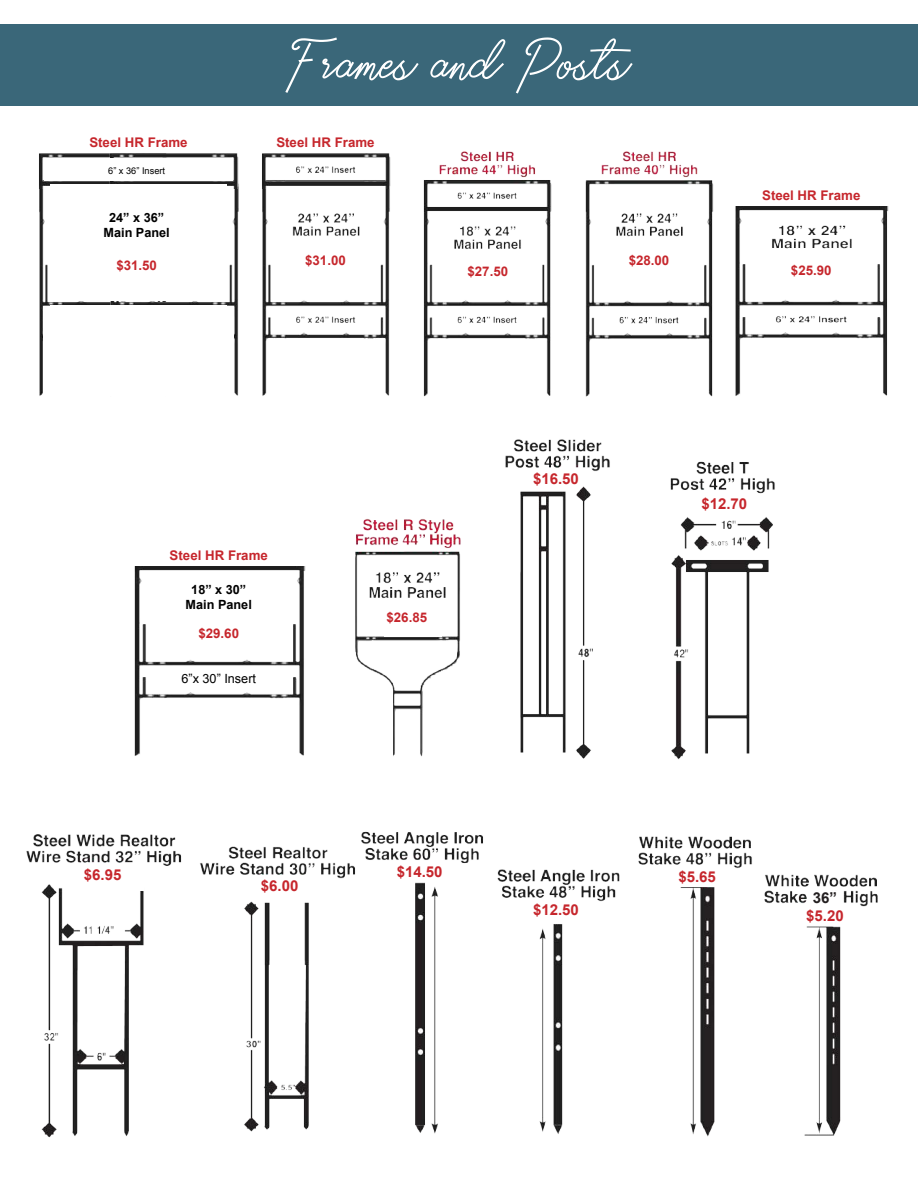
<style>
.page{position:relative;width:918px;height:1188px;background:#fff}
.page>*{position:absolute;margin:0;border:0;box-sizing:border-box;transform-origin:0 0}
.t1{font:65.25px "Baltism";color:#fff}
.t2{font:700 15px "Arial";color:#c6262c}
.t3{font:700 15px "Arial";color:#231f20}
.t4{font:700 13.35px "Arial";color:#c6262c}
.t5{font:700 12.75px/15.1px "Arial";color:#000;text-align:center}
.t6{font:12.75px "Arial";color:#000}
.t7{font:9.15px "Arial";color:#000}
</style>
<div class="page">
<div style="left:0;top:24px;width:918px;height:81px;background:#3a6779"></div>
<img style="left:26px;top:834px;width:156px;height:304px">
<img style="left:371px;top:832px;width:112px;height:302px">
<img style="left:497px;top:869px;width:123px;height:265px">
<img style="left:638px;top:836px;width:114px;height:301px">
<img style="left:764px;top:874px;width:114px;height:262px">
<img style="left:200px;top:831px;width:171px;height:301px">
<img style="left:423px;top:152px;width:291px;height:245px">
<img style="left:262px;top:188px;width:128px;height:208px">
<img style="left:262px;top:153px;width:129px;height:35px">
<img style="left:39px;top:188px;width:62px;height:208px">
<img style="left:39px;top:153px;width:69px;height:35px">
<img style="left:101px;top:181px;width:138px;height:215px">
<img style="left:108px;top:153px;width:131px;height:35px">
<div style="left:44px;top:158px;width:189px;height:23px;background:#fff"></div>
<div style="left:50px;top:185px;width:176px;height:116px;background:#fff"></div>
<div style="left:50px;top:305px;width:176px;height:29px;background:#fff"></div>
<div style="left:43px;top:306px;width:191px;height:90px;background:#fff"></div>
<div style="left:299px;top:252px;width:51px;height:18px;background:#fff"></div>
<img style="left:735px;top:207px;width:154px;height:189px">
<div style="left:459px;top:267px;width:58px;height:18px;background:#fff"></div>
<div style="left:620px;top:256px;width:58px;height:19px;background:#fff"></div>
<div style="left:782px;top:265px;width:58px;height:19px;background:#fff"></div>
<img style="left:505px;top:439px;width:270px;height:321px">
<img style="left:355px;top:519px;width:106px;height:238px">
<img style="left:134px;top:566px;width:171px;height:190px">
<div style="left:163px;top:581px;width:111px;height:66px;background:#fff"></div>
<div style="left:163px;top:671px;width:112px;height:20px;background:#fff"></div>
<div style="left:384px;top:618px;width:58px;height:19px;background:#fff"></div>
<div style="left:381px;top:614px;width:58px;height:19px;background:#fff"></div>
<div style="left:530px;top:470px;width:49px;height:19px;background:#fff"></div>
<div style="left:695px;top:493px;width:58px;height:19px;background:#fff"></div>
<div style="left:251px;top:879px;width:58px;height:18px;background:#fff"></div>
<div style="left:389px;top:863px;width:58px;height:19px;background:#fff"></div>
<div style="left:530px;top:901px;width:58px;height:19px;background:#fff"></div>
<div style="left:668px;top:868px;width:58px;height:19px;background:#fff"></div>
<div style="left:796px;top:906px;width:58px;height:19px;background:#fff"></div>
<div style="left:811px;top:891px;width:29px;height:16px;background:#fff"></div>
<div style="left:74px;top:864px;width:70px;height:26px;background:#fff"></div>
<h1 class="t1" style="left:288px;top:37px;width:344px">Frames and Posts</h1>
<p class="t4" style="left:89px;top:134px;width:100px">Steel HR Frame</p>
<p class="t4" style="left:276px;top:134px;width:100px">Steel HR Frame</p>
<p class="t7" style="left:108px;top:164px;width:58px">6” x 36” Insert</p>
<p class="t5" style="left:104px;top:210px;width:68px">24” x 36”<br>Main Panel</p>
<p class="t4" style="left:116px;top:256px;width:42px">$31.50</p>
<p class="t4" style="left:305px;top:252px;width:42px">$31.00</p>
<p class="t4" style="left:468px;top:262px;width:42px">$27.50</p>
<p class="t4" style="left:629px;top:252px;width:42px">$28.00</p>
<p class="t4" style="left:762px;top:187px;width:100px">Steel HR Frame</p>
<p class="t4" style="left:791px;top:261px;width:42px">$25.90</p>
<p class="t4" style="left:170px;top:546px;width:100px">Steel HR Frame</p>
<p class="t5" style="left:186px;top:582px;width:68px">18” x 30”<br>Main Panel</p>
<p class="t4" style="left:198px;top:624px;width:42px">$29.60</p>
<p class="t6" style="left:181px;top:670px;width:76px">6”x 30” Insert</p>
<p class="t2" style="left:84px;top:865px;width:39px">$6.95</p>
<p class="t2" style="left:261px;top:876px;width:39px">$6.00</p>
<p class="t4" style="left:387px;top:608px;width:42px">$26.85</p>
<p class="t2" style="left:397px;top:862px;width:47px">$14.50</p>
<p class="t2" style="left:533px;top:469px;width:47px">$16.50</p>
<p class="t2" style="left:533px;top:900px;width:47px">$12.50</p>
<p class="t2" style="left:701px;top:493px;width:47px">$12.70</p>
<p class="t2" style="left:678px;top:866px;width:39px">$5.65</p>
<p class="t3" style="left:813px;top:887px;width:26px">36”</p>
<p class="t2" style="left:806px;top:906px;width:39px">$5.20</p>
</div>
